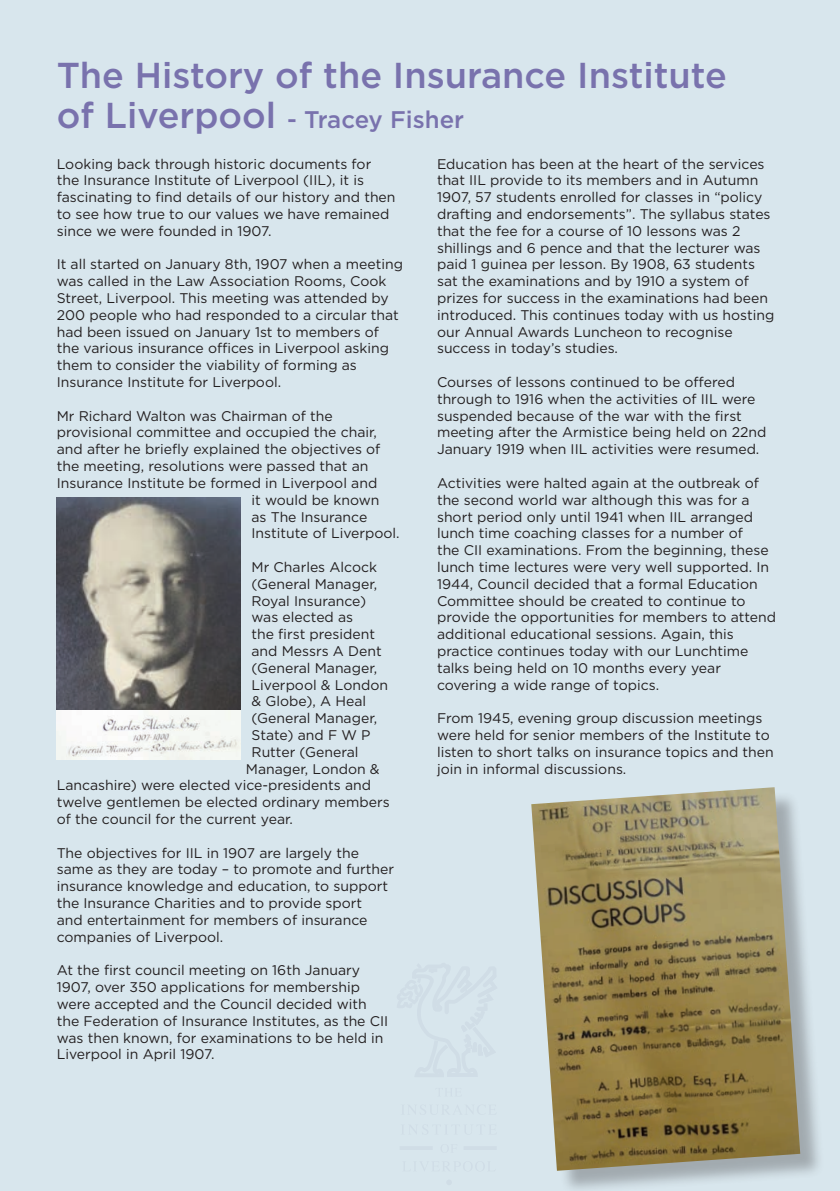
<style>
.page{position:relative;width:840px;height:1191px;background:#fff}
.page>*{position:absolute;margin:0;border:0;box-sizing:border-box;transform-origin:0 0}
.t1{font:500 36px "Gotham";color:#7972ad}
.t2{font:500 24px "Gotham";color:#7972ad}
.t3{font:14px/16.8px "Gotham";color:#231f20}
.s1{font-size:36px}
</style>
<div class="page">
<div style="left:0;top:0;width:839px;height:1191px;background:#d8e6ed"></div>
<img style="left:57px;top:498px;width:183px;height:212px">
<img style="left:57px;top:710px;width:183px;height:50px">
<div style="left:534px;top:791px;width:290px;height:400px;background:#231f20;opacity:.3"></div>
<img style="left:531px;top:787px;width:268px;height:383px">
<hr style="left:463px;top:1146px;width:33px;height:4px;background:#d0dde6">
<hr style="left:399px;top:1146px;width:33px;height:4px;background:#d0dde6">
<h1 class="t1" style="left:57px;top:51px;width:671px">The History of the Insurance Institute</h1>
<h2 class="t2" style="left:57px;top:103px;width:408px"><span class="s1">of Liverpool</span> - Tracey Fisher</h2>
<p class="t3" style="left:57px;top:155px;width:340px">Looking back through historic documents for the Insurance Institute of Liverpool (IIL), it is fascinating to find details of our history and then to see how true to our values we have remained since we were founded in 1907.</p>
<p class="t3" style="left:57px;top:256px;width:347px">It all started on January 8th, 1907 when a meeting was called in the Law Association Rooms, Cook Street, Liverpool. This meeting was attended by 200 people who had responded to a circular that had been issued on January 1st to members of the various insurance offices in Liverpool asking them to consider the viability of forming as Insurance Institute for Liverpool.</p>
<p class="t3" style="left:57px;top:407px;width:277px">Mr Richard Walton was Chairman of the</p>
<p class="t3" style="left:57px;top:424px;width:321px">provisional committee and occupied the chair,</p>
<p class="t3" style="left:57px;top:440px;width:325px">and after he briefly explained the objectives of</p>
<p class="t3" style="left:57px;top:457px;width:313px">the meeting, resolutions were passed that an</p>
<p class="t3" style="left:57px;top:474px;width:322px">Insurance Institute be formed in Liverpool and</p>
<p class="t3" style="left:251px;top:491px;width:129px">it would be known</p>
<p class="t3" style="left:251px;top:508px;width:117px">as The Insurance</p>
<p class="t3" style="left:251px;top:524px;width:150px">Institute of Liverpool.</p>
<p class="t3" style="left:251px;top:558px;width:127px">Mr Charles Alcock</p>
<p class="t3" style="left:251px;top:575px;width:127px">(General Manager,</p>
<p class="t3" style="left:251px;top:592px;width:116px">Royal Insurance)</p>
<p class="t3" style="left:251px;top:608px;width:103px">was elected as</p>
<p class="t3" style="left:251px;top:625px;width:125px">the first president</p>
<p class="t3" style="left:251px;top:642px;width:132px">and Messrs A Dent</p>
<p class="t3" style="left:251px;top:659px;width:127px">(General Manager,</p>
<p class="t3" style="left:251px;top:676px;width:138px">Liverpool &amp; London</p>
<p class="t3" style="left:251px;top:692px;width:116px">&amp; Globe), A Heal</p>
<p class="t3" style="left:251px;top:709px;width:127px">(General Manager,</p>
<p class="t3" style="left:251px;top:726px;width:120px">State) and F W P</p>
<p class="t3" style="left:251px;top:743px;width:108px">Rutter (General</p>
<p class="t3" style="left:246px;top:760px;width:135px">Manager, London &amp;</p>
<p class="t3" style="left:57px;top:776px;width:315px">Lancashire) were elected vice-presidents and</p>
<p class="t3" style="left:57px;top:793px;width:334px">twelve gentlemen be elected ordinary members</p>
<p class="t3" style="left:57px;top:810px;width:237px">of the council for the current year.</p>
<p class="t3" style="left:57px;top:844px;width:339px">The objectives for IIL in 1907 are largely the same as they are today – to promote and further insurance knowledge and education, to support the Insurance Charities and to provide sport<br>and entertainment for members of insurance companies of Liverpool.</p>
<p class="t3" style="left:57px;top:961px;width:333px">At the first council meeting on 16th January 1907, over 350 applications for membership were accepted and the Council decided with the Federation of Insurance Institutes, as the CII was then known, for examinations to be held in Liverpool in April 1907.</p>
<p class="t3" style="left:437px;top:155px;width:338px">Education has been at the heart of the services that IIL provide to its members and in Autumn 1907, 57 students enrolled for classes in “policy drafting and endorsements”. The syllabus states that the fee for a course of 10 lessons was 2 shillings and 6 pence and that the lecturer was paid 1 guinea per lesson. By 1908, 63 students sat the examinations and by 1910 a system of prizes for success in the examinations had been introduced. This continues today with us hosting our Annual Awards Luncheon to recognise success in today’s studies.</p>
<p class="t3" style="left:437px;top:373px;width:331px">Courses of lessons continued to be offered through to 1916 when the activities of IIL were suspended because of the war with the first meeting after the Armistice being held on 22nd January 1919 when IIL activities were resumed.</p>
<p class="t3" style="left:437px;top:474px;width:340px">Activities were halted again at the outbreak of the second world war although this was for a short period only until 1941 when IIL arranged lunch time coaching classes for a number of<br>the CII examinations. From the beginning, these lunch time lectures were very well supported. In 1944, Council decided that a formal Education Committee should be created to continue to provide the opportunities for members to attend additional educational sessions. Again, this practice continues today with our Lunchtime talks being held on 10 months every year covering a wide range of topics.</p>
<p class="t3" style="left:437px;top:709px;width:338px">From 1945, evening group discussion meetings were held for senior members of the Institute to listen to short talks on insurance topics and then join in informal discussions.</p>
</div>
